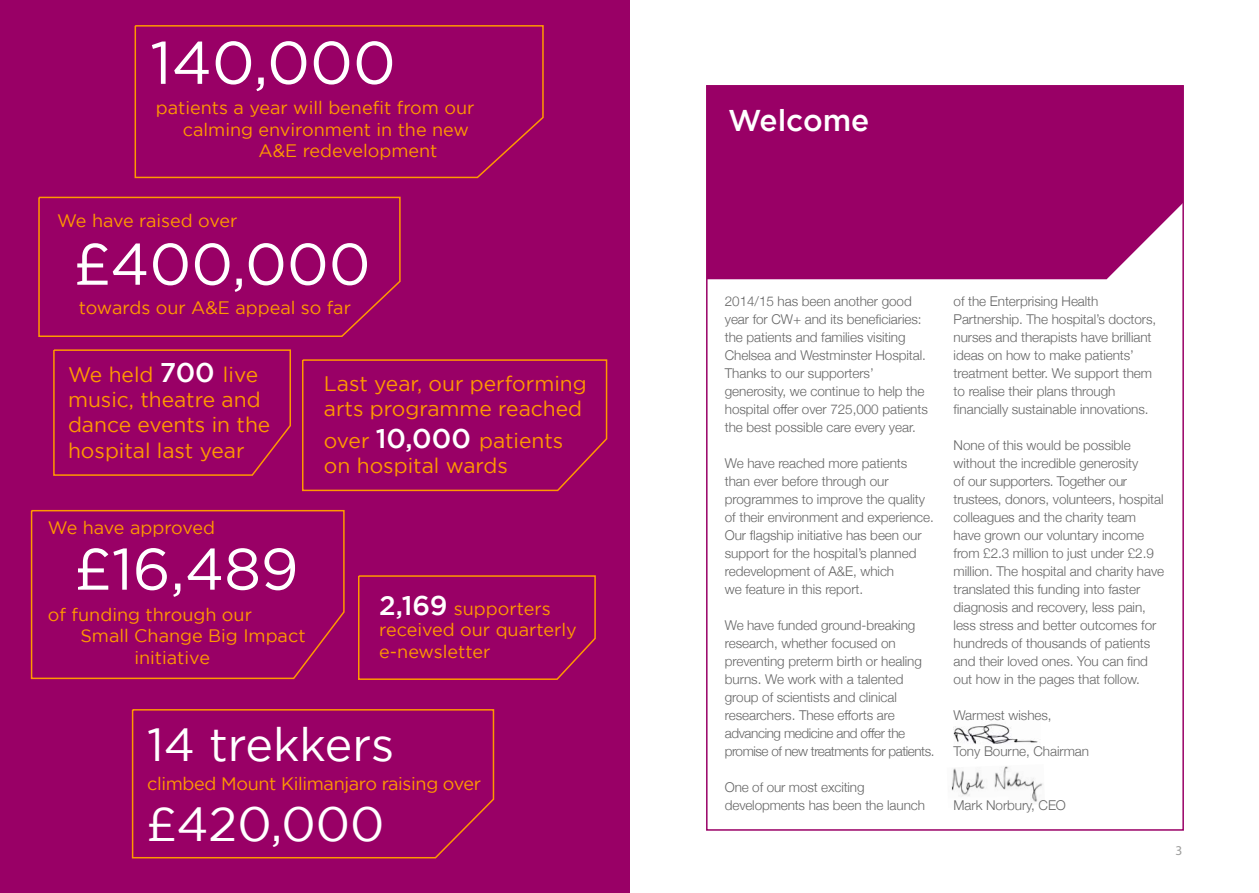
<style>
.page{position:relative;width:1259px;height:893px;background:#fff}
.page>*{position:absolute;margin:0;border:0;box-sizing:border-box;transform-origin:0 0}
.t1{font:60px "Gotham";color:#fff}
.t2{font:58.5px "Gotham";color:#fff}
.t3{font:48px "Gotham";color:#fff}
.t4{font:46.5px "Gotham";color:#fff}
.t5{font:500 30px "Gotham";color:#fff}
.t6{font:21px/25.2px "Gotham";color:#f90}
.t7{font:18px/21.6px "Gotham";color:#f90}
.t8{font:18px "Gotham";letter-spacing:-.02em;color:#f90}
.t9{font:300 13.5px/18px "Helvetica Neue";letter-spacing:-.005em;color:#666}
.t10{font:13.5px "Myriad Pro";color:#9d9d9c}
.s1{font-weight:500;font-size:27px;color:#fff}
</style>
<div class="page">
<img style="left:953px;top:723px;width:85px;height:21px">
<div style="left:0;top:0;width:629px;height:893px;background:#906"></div>
<div style="left:707px;top:86px;width:476px;height:193px;background:#906"></div>
<img style="left:951px;top:766px;width:92px;height:36px">
<svg style="left:30px;top:510px;width:315px;height:170px"></svg>
<svg style="left:134px;top:25px;width:410px;height:154px"></svg>
<svg style="left:38px;top:196px;width:363px;height:141px"></svg>
<svg style="left:131px;top:709px;width:364px;height:150px"></svg>
<svg style="left:302px;top:359px;width:306px;height:133px"></svg>
<svg style="left:358px;top:575px;width:238px;height:105px"></svg>
<svg style="left:53px;top:349px;width:238px;height:127px"></svg>
<h1 class="t1" style="left:150px;top:29px;width:247px">140,000</h1>
<h3 class="t7" style="left:156px;top:97px;width:320px">patients a year will benefit from our</h3>
<h3 class="t7" style="left:183px;top:118px;width:287px">calming environment in the new</h3>
<h3 class="t7" style="left:258px;top:140px;width:181px">A&amp;E redevelopment</h3>
<h3 class="t7" style="left:57px;top:210px;width:182px">We have raised over</h3>
<h2 class="t2" style="left:73px;top:232px;width:299px">£400,000</h2>
<h3 class="t7" style="left:79px;top:296px;width:274px">towards our A&amp;E appeal so far</h3>
<h3 class="t6" style="left:68px;top:362px;width:204px">We held <span class="s1">700</span> live music, theatre and dance events in the hospital last year</h3>
<h3 class="t8" style="left:48px;top:518px;width:168px">We have approved</h3>
<h2 class="t2" style="left:74px;top:537px;width:226px">£16,489</h2>
<h3 class="t7" style="left:48px;top:603px;width:205px">of funding through our</h3>
<h3 class="t7" style="left:80px;top:625px;width:227px">Small Change Big Impact</h3>
<h3 class="t7" style="left:134px;top:647px;width:77px">initiative</h3>
<h3 class="t6" style="left:324px;top:370px;width:264px">Last year, our performing arts programme reached</h3>
<h3 class="t6" style="left:324px;top:428px;width:241px">over <span class="s1">10,000</span> patients on hospital wards</h3>
<h3 class="t7" style="left:379px;top:597px;width:199px"><span class="s1">2,169</span> supporters received our quarterly e-newsletter</h3>
<h3 class="t4" style="left:147px;top:719px;width:249px">14 trekkers</h3>
<h3 class="t8" style="left:147px;top:774px;width:335px">climbed Mount Kilimanjaro raising over</h3>
<h3 class="t3" style="left:146px;top:797px;width:240px">£420,000</h3>
<h3 class="t5" style="left:728px;top:103px;width:143px">Welcome</h3>
<p class="t9" style="left:725px;top:291px;width:205px">2014/15 has been another good year for CW+ and its beneficiaries: the patients and families visiting Chelsea and Westminster Hospital.<br>Thanks to our supporters’ generosity, we continue to help the hospital offer over 725,000 patients the best possible care every year.</p>
<p class="t9" style="left:725px;top:453px;width:210px">We have reached more patients than ever before through our programmes to improve the quality of their environment and experience.<br>Our flagship initiative has been our support for the hospital’s planned redevelopment of A&amp;E, which<br>we feature in this report.</p>
<p class="t9" style="left:725px;top:615px;width:211px">We have funded ground-breaking research, whether focused on preventing preterm birth or healing burns. We work with a talented group of scientists and clinical researchers. These efforts are advancing medicine and offer the promise of new treatments for patients.</p>
<p class="t9" style="left:725px;top:777px;width:202px">One of our most exciting developments has been the launch</p>
<p class="t9" style="left:953px;top:291px;width:204px">of the Enterprising Health Partnership. The hospital’s doctors, nurses and therapists have brilliant ideas on how to make patients’ treatment better. We support them to realise their plans through financially sustainable innovations.</p>
<p class="t9" style="left:953px;top:435px;width:212px">None of this would be possible without the incredible generosity<br>of our supporters. Together our trustees, donors, volunteers, hospital colleagues and the charity team have grown our voluntary income from £2.3 million to just under £2.9 million. The hospital and charity have translated this funding into faster diagnosis and recovery, less pain, less stress and better outcomes for hundreds of thousands of patients and their loved ones. You can find out how in the pages that follow.</p>
<p class="t9" style="left:953px;top:705px;width:100px">Warmest wishes,</p>
<p class="t9" style="left:953px;top:741px;width:137px">Tony Bourne, Chairman</p>
<p class="t9" style="left:953px;top:795px;width:114px">Mark Norbury, CEO</p>
<p class="t10" style="left:1175px;top:842px;width:8px">3</p>
</div>
